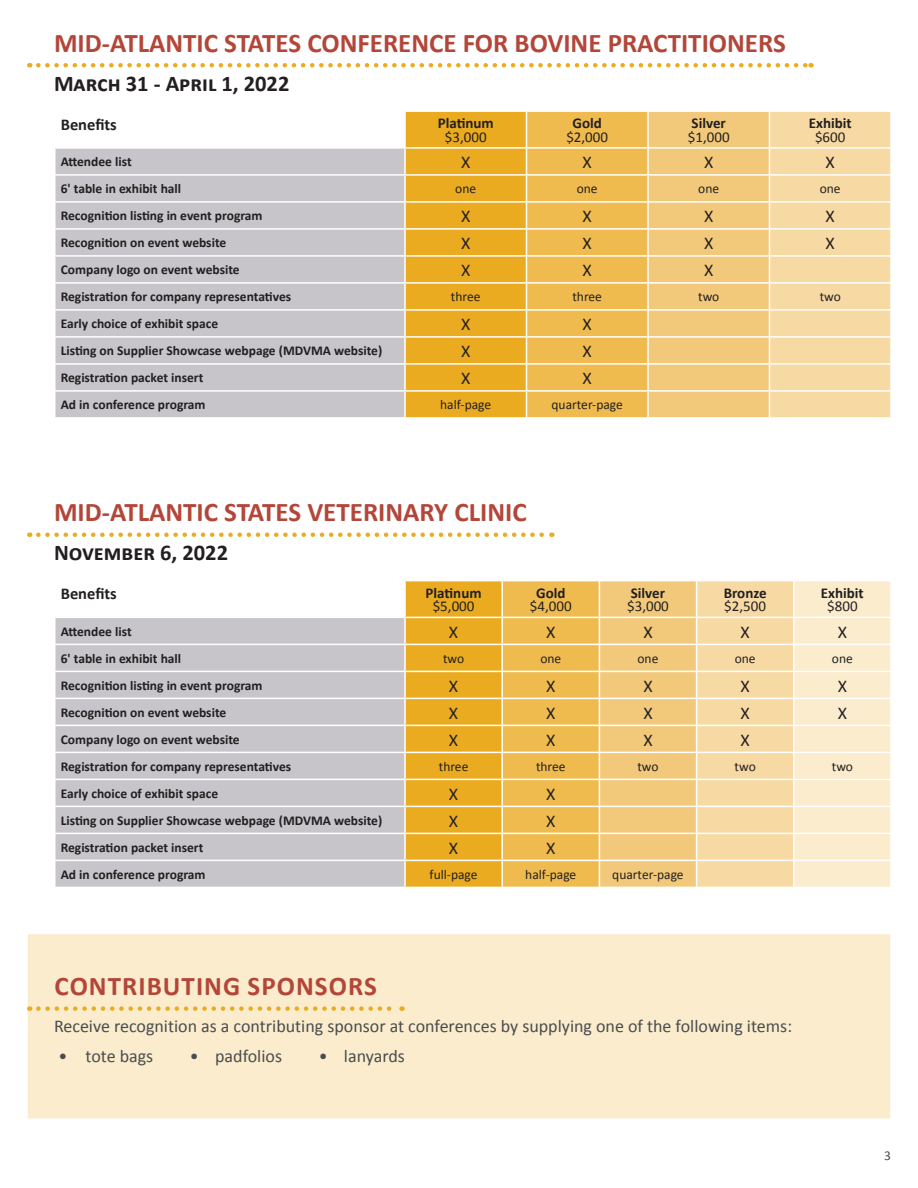
<style>
.page{position:relative;width:918px;height:1188px;background:#fff}
.page>*{position:absolute;margin:0;border:0;box-sizing:border-box;transform-origin:0 0}
.t1{font:700 27px "Calibri";color:#b34639}
.t2{font:700 27px "Calibri";letter-spacing:.04em;color:#b34639}
.Body_Text{font:700 22.5px "Calibri";color:#231f20}
.t3{font:18px "Calibri";color:#4b4c4d}
.t4{font:18px "Calibri";color:#231f20}
.t5{font:700 16.5px "Calibri";color:#231f20}
.t6{font:700 15px "Calibri";color:#231f20}
.t7{font:15px "Calibri";color:#231f20}
.t8{font:700 13.5px "Calibri";color:#231f20}
.t9{font:13.5px "Calibri";color:#231f20}
.t10{font:13.5px "Calibri";color:#4b4c4d}
</style>
<div class="page">
<svg style="left:38px;top:532px;width:514px;height:5px"></svg>
<div style="left:56px;top:618px;width:348px;height:269px;background:#c7c5c9"></div>
<svg style="left:406px;top:581px;width:485px;height:306px;background:#f3cd80"></svg>
<hr style="left:794px;top:860px;width:98px;height:1px;background:#fff">
<hr style="left:793px;top:861px;width:2px;height:26px;background:#fff">
<hr style="left:890px;top:861px;width:2px;height:26px;background:#fff">
<hr style="left:501px;top:581px;width:2px;height:36px;background:#fff">
<hr style="left:501px;top:618px;width:2px;height:26px;background:#fff">
<hr style="left:54px;top:644px;width:352px;height:1px;background:#fff">
<hr style="left:501px;top:645px;width:2px;height:26px;background:#fff">
<hr style="left:54px;top:671px;width:352px;height:1px;background:#fff">
<hr style="left:501px;top:672px;width:2px;height:26px;background:#fff">
<hr style="left:54px;top:698px;width:352px;height:1px;background:#fff">
<hr style="left:501px;top:699px;width:2px;height:26px;background:#fff">
<hr style="left:54px;top:725px;width:352px;height:1px;background:#fff">
<hr style="left:501px;top:726px;width:2px;height:26px;background:#fff">
<hr style="left:54px;top:752px;width:352px;height:1px;background:#fff">
<hr style="left:501px;top:753px;width:2px;height:26px;background:#fff">
<hr style="left:54px;top:779px;width:352px;height:1px;background:#fff">
<hr style="left:501px;top:780px;width:2px;height:26px;background:#fff">
<hr style="left:54px;top:806px;width:352px;height:1px;background:#fff">
<hr style="left:501px;top:807px;width:2px;height:26px;background:#fff">
<hr style="left:54px;top:833px;width:352px;height:1px;background:#fff">
<hr style="left:501px;top:834px;width:2px;height:26px;background:#fff">
<hr style="left:54px;top:860px;width:352px;height:1px;background:#fff">
<hr style="left:501px;top:861px;width:2px;height:26px;background:#fff">
<div style="left:26px;top:933px;width:866px;height:187px;background:#faeccd;border:2px solid #fff"></div>
<svg style="left:38px;top:1006px;width:365px;height:5px"></svg>
<svg style="left:38px;top:63px;width:774px;height:5px"></svg>
<div style="left:56px;top:149px;width:348px;height:268px;background:#c7c5c9"></div>
<hr style="left:54px;top:174px;width:352px;height:2px;background:#fff">
<hr style="left:54px;top:201px;width:352px;height:2px;background:#fff">
<hr style="left:54px;top:228px;width:352px;height:2px;background:#fff">
<hr style="left:54px;top:255px;width:352px;height:2px;background:#fff">
<hr style="left:54px;top:282px;width:352px;height:2px;background:#fff">
<hr style="left:54px;top:309px;width:352px;height:2px;background:#fff">
<hr style="left:54px;top:336px;width:352px;height:2px;background:#fff">
<hr style="left:54px;top:363px;width:352px;height:2px;background:#fff">
<hr style="left:54px;top:390px;width:352px;height:2px;background:#fff">
<svg style="left:405px;top:111px;width:486px;height:307px;background:#f1c66d"></svg>
<hr style="left:54px;top:417px;width:352px;height:2px;background:#fff">
<p class="t1" style="left:54px;top:26px;width:733px">MID-ATLANTIC STATES CONFERENCE FOR BOVINE PRACTITIONERS</p>
<p class="Body_Text" style="left:54px;top:70px;width:237px">March 31 - April 1, 2022</p>
<p class="t5" style="left:61px;top:114px;width:58px">Benefits</p>
<p class="t6" style="left:438px;top:114px;width:58px">Platinum</p>
<p class="t7" style="left:445px;top:128px;width:43px">$3,000</p>
<p class="t6" style="left:573px;top:114px;width:31px">Gold</p>
<p class="t7" style="left:566px;top:128px;width:43px">$2,000</p>
<p class="t6" style="left:692px;top:114px;width:36px">Silver</p>
<p class="t7" style="left:688px;top:128px;width:43px">$1,000</p>
<p class="t6" style="left:809px;top:114px;width:44px">Exhibit</p>
<p class="t7" style="left:815px;top:128px;width:32px">$600</p>
<p class="t8" style="left:61px;top:154px;width:72px">Attendee list</p>
<p class="t4" style="left:461px;top:151px;width:11px">X</p>
<p class="t4" style="left:583px;top:151px;width:11px">X</p>
<p class="t4" style="left:704px;top:151px;width:11px">X</p>
<p class="t4" style="left:826px;top:151px;width:11px">X</p>
<p class="t8" style="left:61px;top:181px;width:122px">6' table in exhibit hall</p>
<p class="t9" style="left:455px;top:181px;width:22px">one</p>
<p class="t9" style="left:577px;top:181px;width:22px">one</p>
<p class="t9" style="left:698px;top:181px;width:22px">one</p>
<p class="t9" style="left:820px;top:181px;width:22px">one</p>
<p class="t8" style="left:61px;top:208px;width:203px">Recognition listing in event program</p>
<p class="t4" style="left:461px;top:205px;width:11px">X</p>
<p class="t4" style="left:583px;top:205px;width:11px">X</p>
<p class="t4" style="left:704px;top:205px;width:11px">X</p>
<p class="t4" style="left:826px;top:205px;width:11px">X</p>
<p class="t8" style="left:61px;top:235px;width:167px">Recognition on event website</p>
<p class="t4" style="left:461px;top:232px;width:11px">X</p>
<p class="t4" style="left:583px;top:232px;width:11px">X</p>
<p class="t4" style="left:704px;top:232px;width:11px">X</p>
<p class="t4" style="left:826px;top:232px;width:11px">X</p>
<p class="t8" style="left:61px;top:262px;width:181px">Company logo on event website</p>
<p class="t4" style="left:461px;top:259px;width:11px">X</p>
<p class="t4" style="left:583px;top:259px;width:11px">X</p>
<p class="t4" style="left:704px;top:259px;width:11px">X</p>
<p class="t8" style="left:61px;top:289px;width:232px">Registration for company representatives</p>
<p class="t9" style="left:451px;top:289px;width:31px">three</p>
<p class="t9" style="left:572px;top:289px;width:31px">three</p>
<p class="t9" style="left:698px;top:289px;width:23px">two</p>
<p class="t9" style="left:820px;top:289px;width:23px">two</p>
<p class="t8" style="left:61px;top:316px;width:159px">Early choice of exhibit space</p>
<p class="t4" style="left:461px;top:313px;width:11px">X</p>
<p class="t4" style="left:583px;top:313px;width:11px">X</p>
<p class="t8" style="left:61px;top:343px;width:323px">Listing on Supplier Showcase webpage (MDVMA website)</p>
<p class="t4" style="left:461px;top:340px;width:11px">X</p>
<p class="t4" style="left:583px;top:340px;width:11px">X</p>
<p class="t8" style="left:61px;top:370px;width:144px">Registration packet insert</p>
<p class="t4" style="left:461px;top:367px;width:11px">X</p>
<p class="t4" style="left:583px;top:367px;width:11px">X</p>
<p class="t8" style="left:61px;top:397px;width:146px">Ad in conference program</p>
<p class="t9" style="left:440px;top:397px;width:53px">half-page</p>
<p class="t9" style="left:552px;top:397px;width:73px">quarter-page</p>
<p class="t1" style="left:54px;top:496px;width:474px">MID-ATLANTIC STATES VETERINARY CLINIC</p>
<p class="Body_Text" style="left:54px;top:539px;width:176px">November 6, 2022</p>
<p class="t5" style="left:61px;top:583px;width:58px">Benefits</p>
<p class="t6" style="left:426px;top:584px;width:58px">Platinum</p>
<p class="t7" style="left:433px;top:597px;width:43px">$5,000</p>
<p class="t6" style="left:536px;top:584px;width:31px">Gold</p>
<p class="t7" style="left:530px;top:597px;width:43px">$4,000</p>
<p class="t6" style="left:631px;top:584px;width:36px">Silver</p>
<p class="t7" style="left:627px;top:597px;width:43px">$3,000</p>
<p class="t6" style="left:724px;top:584px;width:44px">Bronze</p>
<p class="t7" style="left:724px;top:597px;width:43px">$2,500</p>
<p class="t6" style="left:821px;top:584px;width:44px">Exhibit</p>
<p class="t7" style="left:827px;top:597px;width:32px">$800</p>
<p class="t8" style="left:61px;top:623px;width:72px">Attendee list</p>
<p class="t4" style="left:449px;top:621px;width:11px">X</p>
<p class="t4" style="left:546px;top:621px;width:11px">X</p>
<p class="t4" style="left:643px;top:621px;width:11px">X</p>
<p class="t4" style="left:741px;top:621px;width:11px">X</p>
<p class="t4" style="left:838px;top:621px;width:11px">X</p>
<p class="t8" style="left:61px;top:650px;width:122px">6' table in exhibit hall</p>
<p class="t9" style="left:443px;top:650px;width:23px">two</p>
<p class="t9" style="left:540px;top:650px;width:22px">one</p>
<p class="t9" style="left:638px;top:650px;width:22px">one</p>
<p class="t9" style="left:735px;top:650px;width:22px">one</p>
<p class="t9" style="left:832px;top:650px;width:22px">one</p>
<p class="t8" style="left:61px;top:677px;width:203px">Recognition listing in event program</p>
<p class="t4" style="left:449px;top:675px;width:11px">X</p>
<p class="t4" style="left:546px;top:675px;width:11px">X</p>
<p class="t4" style="left:643px;top:675px;width:11px">X</p>
<p class="t4" style="left:741px;top:675px;width:11px">X</p>
<p class="t4" style="left:838px;top:675px;width:11px">X</p>
<p class="t8" style="left:61px;top:704px;width:167px">Recognition on event website</p>
<p class="t4" style="left:449px;top:702px;width:11px">X</p>
<p class="t4" style="left:546px;top:702px;width:11px">X</p>
<p class="t4" style="left:643px;top:702px;width:11px">X</p>
<p class="t4" style="left:741px;top:702px;width:11px">X</p>
<p class="t4" style="left:838px;top:702px;width:11px">X</p>
<p class="t8" style="left:61px;top:731px;width:181px">Company logo on event website</p>
<p class="t4" style="left:449px;top:729px;width:11px">X</p>
<p class="t4" style="left:546px;top:729px;width:11px">X</p>
<p class="t4" style="left:643px;top:729px;width:11px">X</p>
<p class="t4" style="left:741px;top:729px;width:11px">X</p>
<p class="t8" style="left:61px;top:758px;width:232px">Registration for company representatives</p>
<p class="t9" style="left:439px;top:758px;width:31px">three</p>
<p class="t9" style="left:536px;top:758px;width:31px">three</p>
<p class="t9" style="left:637px;top:758px;width:23px">two</p>
<p class="t9" style="left:735px;top:758px;width:23px">two</p>
<p class="t9" style="left:832px;top:758px;width:23px">two</p>
<p class="t8" style="left:61px;top:785px;width:159px">Early choice of exhibit space</p>
<p class="t4" style="left:449px;top:783px;width:11px">X</p>
<p class="t4" style="left:546px;top:783px;width:11px">X</p>
<p class="t8" style="left:61px;top:812px;width:323px">Listing on Supplier Showcase webpage (MDVMA website)</p>
<p class="t4" style="left:449px;top:810px;width:11px">X</p>
<p class="t4" style="left:546px;top:810px;width:11px">X</p>
<p class="t8" style="left:61px;top:839px;width:144px">Registration packet insert</p>
<p class="t4" style="left:449px;top:837px;width:11px">X</p>
<p class="t4" style="left:546px;top:837px;width:11px">X</p>
<p class="t8" style="left:61px;top:866px;width:146px">Ad in conference program</p>
<p class="t9" style="left:430px;top:866px;width:50px">full-page</p>
<p class="t9" style="left:525px;top:866px;width:53px">half-page</p>
<p class="t9" style="left:612px;top:866px;width:73px">quarter-page</p>
<p class="t2" style="left:55px;top:969px;width:324px">CONTRIBUTING SPONSORS</p>
<p class="t3" style="left:54px;top:1015px;width:740px">Receive recognition as a contributing sponsor at conferences by supplying one of the following items:</p>
<p class="t3" style="left:58px;top:1045px;width:96px">• tote bags</p>
<p class="t3" style="left:190px;top:1045px;width:94px">• padfolios</p>
<p class="t3" style="left:319px;top:1045px;width:88px">• lanyards</p>
<p class="t10" style="left:884px;top:1147px;width:8px">3</p>
</div>
